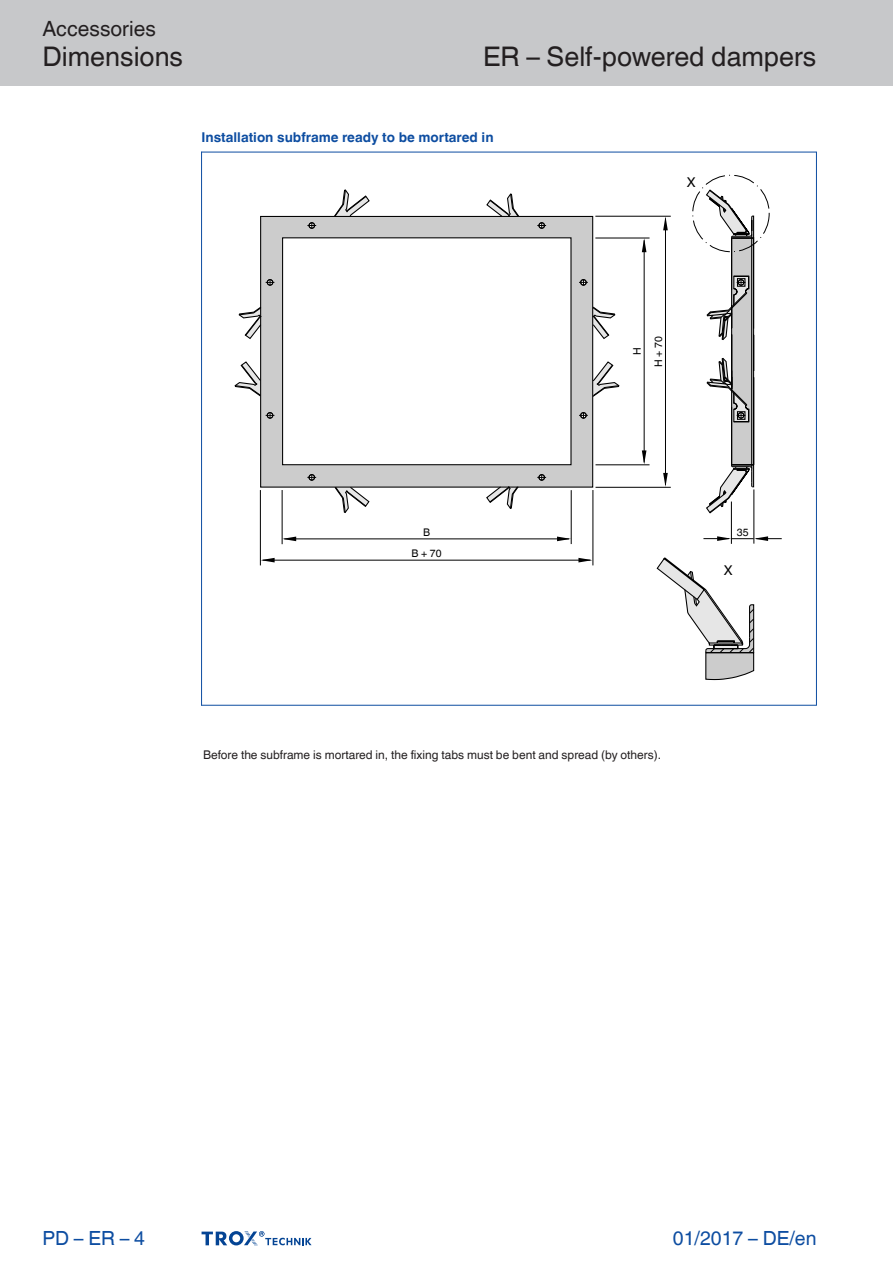
<style>
.page{position:relative;width:893px;height:1263px;background:#fff}
.page>*{position:absolute;margin:0;border:0;box-sizing:border-box;transform-origin:0 0}
.t1{font:27px "TROX Helvetica";color:#231f20}
.t2{font:21px "TROX Helvetica";color:#231f20}
.t3{font:19.5px "TROX Helvetica";color:#0d4da1}
.t4{font:700 13.5px "TROX Helvetica";color:#0d4da1}
.t5{font:13.5px "TROX Helvetica";color:#000}
.t6{font:12px "TROX Helvetica";color:#231f20}
.t7{font:10.5px/21.3px "TROX Helvetica";color:#000;text-align:center}
</style>
<div class="page">
<div style="left:0;top:0;width:893px;height:85px;background:#c7c8ca"></div>
<svg style="left:202px;top:1231px;width:110px;height:15px"></svg>
<svg style="left:262px;top:218px;width:329px;height:268px"></svg>
<div style="left:282px;top:237px;width:289px;height:228px;border:1px solid #000"></div>
<div style="left:260px;top:216px;width:333px;height:272px;border:1px solid #000"></div>
<svg style="left:307px;top:222px;width:9px;height:6px"></svg>
<div style="left:309px;top:222px;width:6px;height:7px;border:1px solid #000;border-radius:50%"></div>
<div style="left:539px;top:222px;width:6px;height:7px;border:1px solid #000;border-radius:50%"></div>
<svg style="left:537px;top:222px;width:9px;height:6px"></svg>
<div style="left:538px;top:222px;width:7px;height:7px;border:1px solid #000;border-radius:50%"></div>
<svg style="left:579px;top:412px;width:9px;height:6px"></svg>
<div style="left:580px;top:412px;width:7px;height:7px;border:1px solid #000;border-radius:50%"></div>
<svg style="left:266px;top:412px;width:8px;height:6px"></svg>
<div style="left:267px;top:412px;width:6px;height:7px;border:1px solid #000;border-radius:50%"></div>
<svg style="left:579px;top:279px;width:9px;height:6px"></svg>
<div style="left:580px;top:279px;width:7px;height:7px;border:1px solid #000;border-radius:50%"></div>
<svg style="left:266px;top:279px;width:8px;height:6px"></svg>
<div style="left:267px;top:279px;width:6px;height:7px;border:1px solid #000;border-radius:50%"></div>
<svg style="left:537px;top:474px;width:9px;height:6px"></svg>
<div style="left:538px;top:474px;width:7px;height:7px;border:1px solid #000;border-radius:50%"></div>
<svg style="left:307px;top:474px;width:9px;height:6px"></svg>
<div style="left:308px;top:474px;width:7px;height:7px;border:1px solid #000;border-radius:50%"></div>
<svg style="left:656px;top:557px;width:99px;height:123px"></svg>
<svg style="left:333px;top:189px;width:37px;height:32px"></svg>
<svg style="left:486px;top:193px;width:34px;height:32px"></svg>
<svg style="left:333px;top:481px;width:37px;height:32px"></svg>
<svg style="left:486px;top:477px;width:34px;height:32px"></svg>
<svg style="left:234px;top:361px;width:28px;height:36px"></svg>
<svg style="left:238px;top:306px;width:25px;height:34px"></svg>
<svg style="left:591px;top:361px;width:29px;height:37px"></svg>
<svg style="left:591px;top:306px;width:25px;height:34px"></svg>
<svg style="left:705px;top:189px;width:50px;height:325px"></svg>
<div style="left:737px;top:278px;width:8px;height:9px;border:1px solid #000"></div>
<hr style="left:284px;top:539px;width:285px;height:1px;background:#000">
<svg style="left:283px;top:536px;width:13px;height:5px"></svg>
<svg style="left:557px;top:536px;width:14px;height:5px"></svg>
<hr style="left:282px;top:490px;width:1px;height:54px;background:#000">
<hr style="left:595px;top:464px;width:54px;height:1px;background:#000">
<hr style="left:595px;top:238px;width:54px;height:1px;background:#000">
<hr style="left:644px;top:240px;width:1px;height:222px;background:#000">
<svg style="left:642px;top:450px;width:4px;height:14px"></svg>
<svg style="left:642px;top:238px;width:4px;height:14px"></svg>
<hr style="left:665px;top:218px;width:1px;height:267px;background:#000">
<svg style="left:663px;top:473px;width:5px;height:14px"></svg>
<svg style="left:663px;top:217px;width:5px;height:13px"></svg>
<hr style="left:595px;top:216px;width:76px;height:1px;background:#000">
<hr style="left:571px;top:490px;width:1px;height:54px;background:#000">
<hr style="left:754px;top:489px;width:1px;height:55px;background:#000">
<hr style="left:731px;top:501px;width:1px;height:43px;background:#000">
<svg style="left:703px;top:536px;width:79px;height:5px"></svg>
<hr style="left:263px;top:560px;width:327px;height:1px;background:#000">
<svg style="left:261px;top:558px;width:14px;height:4px"></svg>
<svg style="left:578px;top:558px;width:14px;height:4px"></svg>
<hr style="left:260px;top:490px;width:1px;height:75px;background:#000">
<hr style="left:593px;top:490px;width:1px;height:75px;background:#000">
<hr style="left:595px;top:487px;width:76px;height:1px;background:#000">
<hr style="left:201px;top:152px;width:1px;height:554px;background:#0d4da1">
<hr style="left:816px;top:152px;width:1px;height:554px;background:#0d4da1">
<hr style="left:201px;top:152px;width:615px;height:1px;background:#0d4da1">
<hr style="left:201px;top:705px;width:615px;height:1px;background:#0d4da1">
<h2 class="t2" style="left:43px;top:17px;width:115px">Accessories</h2>
<h1 class="t1" style="left:43px;top:41px;width:142px">Dimensions</h1>
<h1 class="t1" style="left:483px;top:41px;width:335px">ER – Self-powered dampers</h1>
<p class="t4" style="left:202px;top:130px;width:293px">Installation subframe ready to be mortared in</p>
<p class="t7" style="left:423px;top:521px;width:9px">B</p>
<p class="t7" style="left:412px;top:543px;width:31px">B + 70</p>
<p class="t5" style="left:687px;top:174px;width:10px">X</p>
<p class="t7" style="left:627px;top:367px;width:32px;rotate:-90deg">H<br>H + 70</p>
<p class="t7" style="left:737px;top:521px;width:13px">35</p>
<p class="t5" style="left:724px;top:563px;width:10px">X</p>
<p class="t6" style="left:203px;top:748px;width:459px">Before the subframe is mortared in, the fixing tabs must be bent and spread (by others).</p>
<h3 class="t3" style="left:43px;top:1227px;width:104px">PD – ER – 4</h3>
<h3 class="t3" style="left:673px;top:1227px;width:145px">01/2017 – DE/en</h3>
</div>
